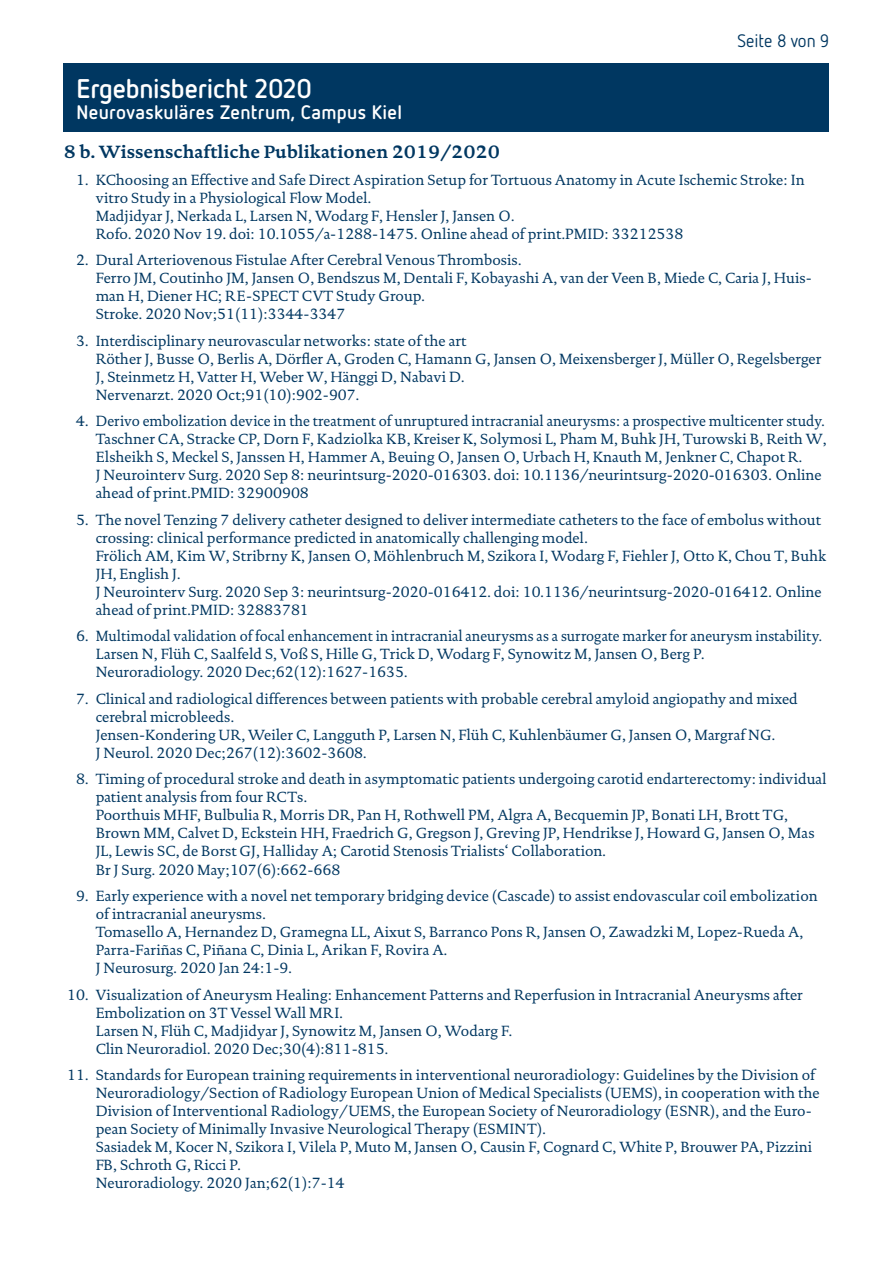
<style>
.page{position:relative;width:893px;height:1263px;background:#fff}
.page>*{position:absolute;margin:0;border:0;box-sizing:border-box;transform-origin:0 0}
.t1{font:700 27px "Netto OT";letter-spacing:-.01em;color:#fff}
.t2{font:700 19.5px "Netto OT";letter-spacing:.015em;color:#fff}
.Fließ{font:700 18px "DTL Documenta TOT";color:#003761}
.t3{font:18px "Netto OT";color:#003761}
.Fließ-2{font:15px/18px "DTL Documenta TOT";color:#003761}
</style>
<div class="page">
<div style="left:64px;top:64px;width:765px;height:68px;background:#003761"></div>
<h1 class="t1" style="left:77px;top:71px;width:237px">Ergebnisbericht 2020</h1>
<h2 class="t2" style="left:77px;top:100px;width:327px">Neurovaskuläres Zentrum, Campus Kiel</h2>
<p class="t3" style="left:738px;top:29px;width:93px">Seite 8 von 9</p>
<p class="Fließ" style="left:64px;top:141px;width:438px">8 b. Wissenschaftliche Publikationen 2019/2020</p>
<p class="Fließ-2" style="left:96px;top:171px;width:711px;text-indent:-20px">1. KChoosing an Effective and Safe Direct Aspiration Setup for Tortuous Anatomy in Acute Ischemic Stroke: In vitro Study in a Physiological Flow Model.<br>Madjidyar J, Nerkada L, Larsen N, Wodarg F, Hensler J, Jansen O.<br>Rofo. 2020 Nov 19. doi: 10.1055/a-1288-1475. Online ahead of print.PMID: 33212538</p>
<p class="Fließ-2" style="left:96px;top:251px;width:718px;text-indent:-20px">2. Dural Arteriovenous Fistulae After Cerebral Venous Thrombosis.<br>Ferro JM, Coutinho JM, Jansen O, Bendszus M, Dentali F, Kobayashi A, van der Veen B, Miede C, Caria J, Huis&shy;man H, Diener HC; RE-SPECT CVT Study Group.<br>Stroke. 2020 Nov;51(11):3344-3347</p>
<p class="Fließ-2" style="left:96px;top:332px;width:727px;text-indent:-20px">3. Interdisciplinary neurovascular networks: state of the art<br>Röther J, Busse O, Berlis A, Dörfler A, Groden C, Hamann G, Jansen O, Meixensberger J, Müller O, Regelsberger J, Steinmetz H, Vatter H, Weber W, Hänggi D, Nabavi D.<br>Nervenarzt. 2020 Oct;91(10):902-907.</p>
<p class="Fließ-2" style="left:96px;top:412px;width:733px;text-indent:-20px">4. Derivo embolization device in the treatment of unruptured intracranial aneurysms: a prospective multicenter study.<br>Taschner CA, Stracke CP, Dorn F, Kadziolka KB, Kreiser K, Solymosi L, Pham M, Buhk JH, Turowski B, Reith W, Elsheikh S, Meckel S, Janssen H, Hammer A, Beuing O, Jansen O, Urbach H, Knauth M, Jenkner C, Chapot R.<br>J Neurointerv Surg. 2020 Sep 8: neurintsurg-2020-016303. doi: 10.1136/neurintsurg-2020-016303. Online ahead of print.PMID: 32900908</p>
<p class="Fließ-2" style="left:96px;top:511px;width:732px;text-indent:-20px">5. The novel Tenzing 7 delivery catheter designed to deliver intermediate catheters to the face of embolus without crossing: clinical performance predicted in anatomically challenging model.<br>Frölich AM, Kim W, Stribrny K, Jansen O, Möhlenbruch M, Szikora I, Wodarg F, Fiehler J, Otto K, Chou T, Buhk JH, English J.<br>J Neurointerv Surg. 2020 Sep 3: neurintsurg-2020-016412. doi: 10.1136/neurintsurg-2020-016412. Online ahead of print.PMID: 32883781</p>
<p class="Fließ-2" style="left:96px;top:627px;width:728px;text-indent:-20px">6. Multimodal validation of focal enhancement in intracranial aneurysms as a surrogate marker for aneurysm instability.<br>Larsen N, Flüh C, Saalfeld S, Voß S, Hille G, Trick D, Wodarg F, Synowitz M, Jansen O, Berg P.<br>Neuroradiology. 2020 Dec;62(12):1627-1635.</p>
<p class="Fließ-2" style="left:96px;top:690px;width:704px;text-indent:-20px">7. Clinical and radiological differences between patients with probable cerebral amyloid angiopathy and mixed cerebral microbleeds.<br>Jensen-Kondering UR, Weiler C, Langguth P, Larsen N, Flüh C, Kuhlenbäumer G, Jansen O, Margraf NG.<br>J Neurol. 2020 Dec;267(12):3602-3608.</p>
<p class="Fließ-2" style="left:96px;top:770px;width:732px;text-indent:-20px">8. Timing of procedural stroke and death in asymptomatic patients undergoing carotid endarterectomy: individual patient analysis from four RCTs.<br>Poorthuis MHF, Bulbulia R, Morris DR, Pan H, Rothwell PM, Algra A, Becquemin JP, Bonati LH, Brott TG, Brown MM, Calvet D, Eckstein HH, Fraedrich G, Gregson J, Greving JP, Hendrikse J, Howard G, Jansen O, Mas JL, Lewis SC, de Borst GJ, Halliday A; Carotid Stenosis Trialists‘ Collaboration.<br>Br J Surg. 2020 May;107(6):662-668</p>
<p class="Fließ-2" style="left:96px;top:887px;width:724px;text-indent:-20px">9. Early experience with a novel net temporary bridging device (Cascade) to assist endovascular coil embolization of intracranial aneurysms.<br>Tomasello A, Hernandez D, Gramegna LL, Aixut S, Barranco Pons R, Jansen O, Zawadzki M, Lopez-Rueda A, Parra-Fariñas C, Piñana C, Dinia L, Arikan F, Rovira A.<br>J Neurosurg. 2020 Jan 24:1-9.</p>
<p class="Fließ-2" style="left:96px;top:985px;width:709px;text-indent:-29px">10. Visualization of Aneurysm Healing: Enhancement Patterns and Reperfusion in Intracranial Aneurysms after Embolization on 3T Vessel Wall MRI.<br>Larsen N, Flüh C, Madjidyar J, Synowitz M, Jansen O, Wodarg F.<br>Clin Neuroradiol. 2020 Dec;30(4):811-815.</p>
<p class="Fließ-2" style="left:96px;top:1066px;width:725px;text-indent:-29px">11. Standards for European training requirements in interventional neuroradiology: Guidelines by the Division of Neuroradiology/Section of Radiology European Union of Medical Specialists (UEMS), in cooperation with the Division of Interventional Radiology/UEMS, the European Society of Neuroradiology (ESNR), and the Euro&shy;pean Society of Minimally Invasive Neurological Therapy (ESMINT).<br>Sasiadek M, Kocer N, Szikora I, Vilela P, Muto M, Jansen O, Causin F, Cognard C, White P, Brouwer PA, Pizzini FB, Schroth G, Ricci P.<br>Neuroradiology. 2020 Jan;62(1):7-14</p>
</div>
